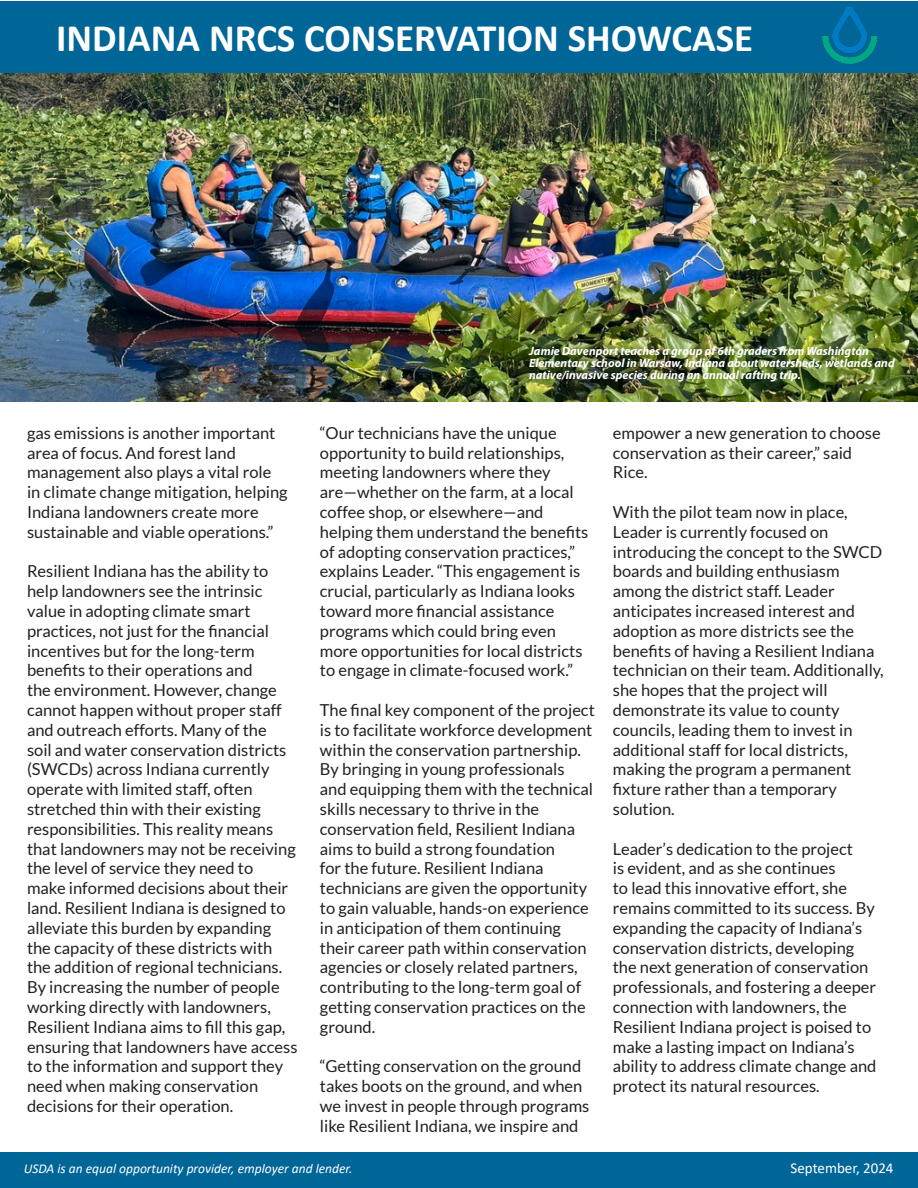
<style>
.page{position:relative;width:918px;height:1188px;background:#fff}
.page>*{position:absolute;margin:0;border:0;box-sizing:border-box;transform-origin:0 0}
.t1{font:700 39px "Calibri";color:#fff}
.t2{font:16.5px/19.8px "Lato";color:#231f20}
.t3{font:15px "Calibri";color:#fff}
.t4{font:italic 13.5px "Calibri";color:#fff}
.t5{font:italic 700 12px/12px "Myriad Pro";color:#fff}
</style>
<div class="page">
<div style="left:0;top:1px;width:918px;height:72px;background:#006697"></div>
<div style="left:0;top:1152px;width:918px;height:36px;background:#006697"></div>
<img style="left:822px;top:8px;width:56px;height:56px">
<img style="left:1px;top:73px;width:917px;height:329px">
<p class="t1" style="left:56px;top:10px;width:699px">INDIANA NRCS CONSERVATION SHOWCASE</p>
<p class="t2" style="left:27px;top:423px;width:262px">gas emissions is another important area of focus. And forest land management also plays a vital role in climate change mitigation, helping Indiana landowners create more sustainable and viable operations.”</p>
<p class="t2" style="left:27px;top:561px;width:272px">Resilient Indiana has the ability to help landowners see the intrinsic value in adopting climate smart practices, not just for the financial incentives but for the long-term benefits to their operations and<br>the environment. However, change cannot happen without proper staff and outreach efforts. Many of the<br>soil and water conservation districts (SWCDs) across Indiana currently operate with limited staff, often stretched thin with their existing responsibilities. This reality means that landowners may not be receiving the level of service they need to<br>make informed decisions about their land. Resilient Indiana is designed to alleviate this burden by expanding the capacity of these districts with the addition of regional technicians.<br>By increasing the number of people working directly with landowners, Resilient Indiana aims to fill this gap, ensuring that landowners have access to the information and support they need when making conservation decisions for their operation.</p>
<p class="t5" style="left:529px;top:344px;width:367px">Jamie Davenport teaches a group of 6th graders from Washington<br>Elementary school in Warsaw, Indiana about watersheds, wetlands and native/invasive species during an annual rafting trip.</p>
<p class="t2" style="left:320px;top:423px;width:270px">“Our technicians have the unique opportunity to build relationships, meeting landowners where they are—whether on the farm, at a local coffee shop, or elsewhere—and helping them understand the benefits of adopting conservation practices,” explains Leader. “This engagement is crucial, particularly as Indiana looks toward more financial assistance programs which could bring even more opportunities for local districts to engage in climate-focused work.”</p>
<p class="t2" style="left:320px;top:700px;width:276px">The final key component of the project is to facilitate workforce development within the conservation partnership.<br>By bringing in young professionals and equipping them with the technical skills necessary to thrive in the conservation field, Resilient Indiana aims to build a strong foundation<br>for the future. Resilient Indiana technicians are given the opportunity to gain valuable, hands-on experience in anticipation of them continuing their career path within conservation agencies or closely related partners, contributing to the long-term goal of getting conservation practices on the ground.</p>
<p class="t2" style="left:320px;top:1056px;width:271px">“Getting conservation on the ground takes boots on the ground, and when we invest in people through programs like Resilient Indiana, we inspire and</p>
<p class="t2" style="left:613px;top:423px;width:269px">empower a new generation to choose conservation as their career,” said<br>Rice.</p>
<p class="t2" style="left:613px;top:502px;width:272px">With the pilot team now in place,<br>Leader is currently focused on introducing the concept to the SWCD boards and building enthusiasm among the district staff. Leader anticipates increased interest and adoption as more districts see the benefits of having a Resilient Indiana technician on their team. Additionally, she hopes that the project will demonstrate its value to county councils, leading them to invest in additional staff for local districts, making the program a permanent fixture rather than a temporary solution.</p>
<p class="t2" style="left:613px;top:839px;width:265px">Leader’s dedication to the project<br>is evident, and as she continues<br>to lead this innovative effort, she remains committed to its success. By expanding the capacity of Indiana’s conservation districts, developing the next generation of conservation professionals, and fostering a deeper connection with landowners, the Resilient Indiana project is poised to make a lasting impact on Indiana’s ability to address climate change and protect its natural resources.</p>
<p class="t4" style="left:24px;top:1159px;width:330px">USDA is an equal opportunity provider, employer and lender.</p>
<p class="t3" style="left:791px;top:1158px;width:104px">September, 2024</p>
</div>
